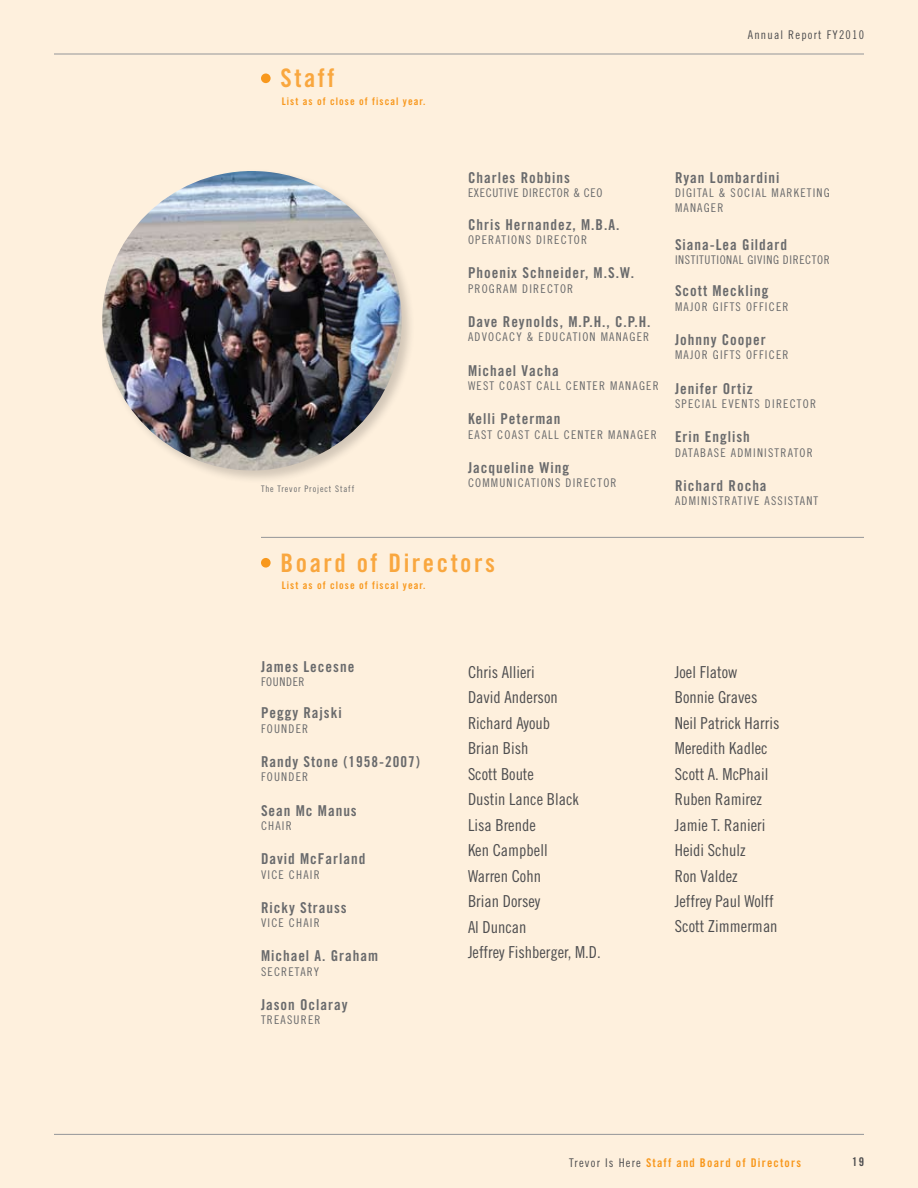
<style>
.page{position:relative;width:918px;height:1188px;background:#fef0dd}
.page>*{position:absolute;margin:0;border:0;box-sizing:border-box;transform-origin:0 0}
.t1{font:25.5px "Trade Gothic LT Std Bd Cn 20";letter-spacing:.1em;color:#f9a73f}
.t2{font:16.5px/25.5px "Trade Gothic LT Std Cn 18";color:#4d4d4f}
.t3{font:15px "Trade Gothic LT Std Bd Cn 20";letter-spacing:.065em;color:#696a6c}
.t4{font:12px/14.4px "Trade Gothic LT Std Cn 18";letter-spacing:.1em;color:#696a6c}
.t5{font:12px "Trade Gothic LT Std Cn 18";letter-spacing:.05em;color:#696a6c}
.t6{font:12px "Trade Gothic LT Std Bd Cn 20";letter-spacing:.1em;color:#f8981d}
.t7{font:12px "Trade Gothic LT Std Cn 18";letter-spacing:.1em;color:#4d4d4f}
.t8{font:12px "Trade Gothic LT Std Bd Cn 20";color:#4d4d4f}
.t9{font:10.5px "Trade Gothic LT Std Bd Cn 20";letter-spacing:.1em;color:#f8981d}
.t10{font:9px "Trade Gothic LT Std Cn 18";letter-spacing:.1em;color:#696a6c}
.s1{font-family:"Trade Gothic LT Std Cn 18";color:#4d4d4f}
</style>
<div class="page">
<hr style="left:54px;top:54px;width:810px;height:1px;background:#939598">
<div style="left:261px;top:74px;width:10px;height:9px;background:#f8981d;border-radius:50%"></div>
<div style="left:261px;top:558px;width:10px;height:10px;background:#f8981d;border-radius:50%"></div>
<div style="left:100px;top:168px;width:316px;height:316px;background:#231f20;opacity:.2"></div>
<img style="left:102px;top:171px;width:300px;height:300px;border-radius:150px">
<hr style="left:261px;top:537px;width:603px;height:1px;background:#939598">
<hr style="left:54px;top:1134px;width:810px;height:1px;background:#939598">
<h1 class="t1" style="left:280px;top:63px;width:56px">Staff</h1>
<p class="t9" style="left:282px;top:94px;width:145px">List as of close of fiscal year.</p>
<p class="t7" style="left:748px;top:27px;width:118px">Annual Report FY2010</p>
<p class="t10" style="left:261px;top:484px;width:95px">The Trevor Project Staff</p>
<p class="t3" style="left:468px;top:168px;width:103px">Charles Robbins</p>
<p class="t5" style="left:468px;top:186px;width:136px">EXECUTIVE DIRECTOR &amp; CEO</p>
<p class="t3" style="left:468px;top:215px;width:153px">Chris Hernandez, M.B.A.</p>
<p class="t4" style="left:468px;top:233px;width:121px">OPERATIONS DIRECTOR</p>
<p class="t3" style="left:468px;top:264px;width:168px">Phoenix Schneider, M.S.W.</p>
<p class="t4" style="left:468px;top:281px;width:107px">PROGRAM DIRECTOR</p>
<p class="t3" style="left:468px;top:312px;width:184px">Dave Reynolds, M.P.H., C.P.H.</p>
<p class="t4" style="left:468px;top:330px;width:183px">ADVOCACY &amp; EDUCATION MANAGER</p>
<p class="t3" style="left:468px;top:361px;width:92px">Michael Vacha</p>
<p class="t4" style="left:468px;top:378px;width:192px">WEST COAST CALL CENTER MANAGER</p>
<p class="t3" style="left:468px;top:410px;width:94px">Kelli Peterman</p>
<p class="t4" style="left:468px;top:427px;width:190px">EAST COAST CALL CENTER MANAGER</p>
<p class="t3" style="left:468px;top:458px;width:103px">Jacqueline Wing</p>
<p class="t4" style="left:468px;top:476px;width:150px">COMMUNICATIONS DIRECTOR</p>
<p class="t3" style="left:675px;top:168px;width:106px">Ryan Lombardini</p>
<p class="t4" style="left:675px;top:186px;width:156px">DIGITAL &amp; SOCIAL MARKETING<br>MANAGER</p>
<p class="t3" style="left:675px;top:235px;width:114px">Siana-Lea Gildard</p>
<p class="t5" style="left:675px;top:253px;width:156px">INSTITUTIONAL GIVING DIRECTOR</p>
<p class="t3" style="left:675px;top:282px;width:95px">Scott Meckling</p>
<p class="t4" style="left:675px;top:299px;width:115px">MAJOR GIFTS OFFICER</p>
<p class="t3" style="left:675px;top:330px;width:92px">Johnny Cooper</p>
<p class="t4" style="left:675px;top:348px;width:115px">MAJOR GIFTS OFFICER</p>
<p class="t3" style="left:675px;top:379px;width:79px">Jenifer Ortiz</p>
<p class="t4" style="left:675px;top:396px;width:143px">SPECIAL EVENTS DIRECTOR</p>
<p class="t3" style="left:675px;top:428px;width:76px">Erin English</p>
<p class="t4" style="left:675px;top:445px;width:139px">DATABASE ADMINISTRATOR</p>
<p class="t3" style="left:675px;top:476px;width:93px">Richard Rocha</p>
<p class="t4" style="left:675px;top:494px;width:145px">ADMINISTRATIVE ASSISTANT</p>
<h1 class="t1" style="left:280px;top:547px;width:216px">Board of Directors</h1>
<p class="t9" style="left:282px;top:579px;width:145px">List as of close of fiscal year.</p>
<p class="t3" style="left:261px;top:657px;width:95px">James Lecesne</p>
<p class="t5" style="left:261px;top:675px;width:45px">FOUNDER</p>
<p class="t3" style="left:261px;top:704px;width:82px">Peggy Rajski</p>
<p class="t4" style="left:261px;top:721px;width:49px">FOUNDER</p>
<p class="t3" style="left:261px;top:753px;width:160px">Randy Stone (1958-2007)</p>
<p class="t4" style="left:261px;top:770px;width:49px">FOUNDER</p>
<p class="t3" style="left:261px;top:801px;width:97px">Sean Mc Manus</p>
<p class="t4" style="left:261px;top:818px;width:32px">CHAIR</p>
<p class="t3" style="left:261px;top:850px;width:106px">David McFarland</p>
<p class="t4" style="left:261px;top:867px;width:60px">VICE CHAIR</p>
<p class="t3" style="left:261px;top:898px;width:87px">Ricky Strauss</p>
<p class="t4" style="left:261px;top:916px;width:60px">VICE CHAIR</p>
<p class="t3" style="left:261px;top:947px;width:119px">Michael A. Graham</p>
<p class="t4" style="left:261px;top:964px;width:60px">SECRETARY</p>
<p class="t3" style="left:261px;top:996px;width:88px">Jason Oclaray</p>
<p class="t4" style="left:261px;top:1013px;width:61px">TREASURER</p>
<p class="t2" style="left:468px;top:659px;width:134px">Chris Allieri<br>David Anderson<br>Richard Ayoub<br>Brian Bish<br>Scott Boute<br>Dustin Lance Black<br>Lisa Brende<br>Ken Campbell<br>Warren Cohn<br>Brian Dorsey<br>Al Duncan<br>Jeffrey Fishberger, M.D.</p>
<p class="t2" style="left:675px;top:659px;width:106px">Joel Flatow<br>Bonnie Graves<br>Neil Patrick Harris<br>Meredith Kadlec<br>Scott A. McPhail<br>Ruben Ramirez<br>Jamie T. Ranieri<br>Heidi Schulz<br>Ron Valdez<br>Jeffrey Paul Wolff<br>Scott Zimmerman</p>
<p class="t6" style="left:569px;top:1155px;width:233px"><span class="s1">Trevor Is Here</span> Staff and Board of Directors</p>
<p class="t8" style="left:852px;top:1155px;width:13px">19</p>
</div>
